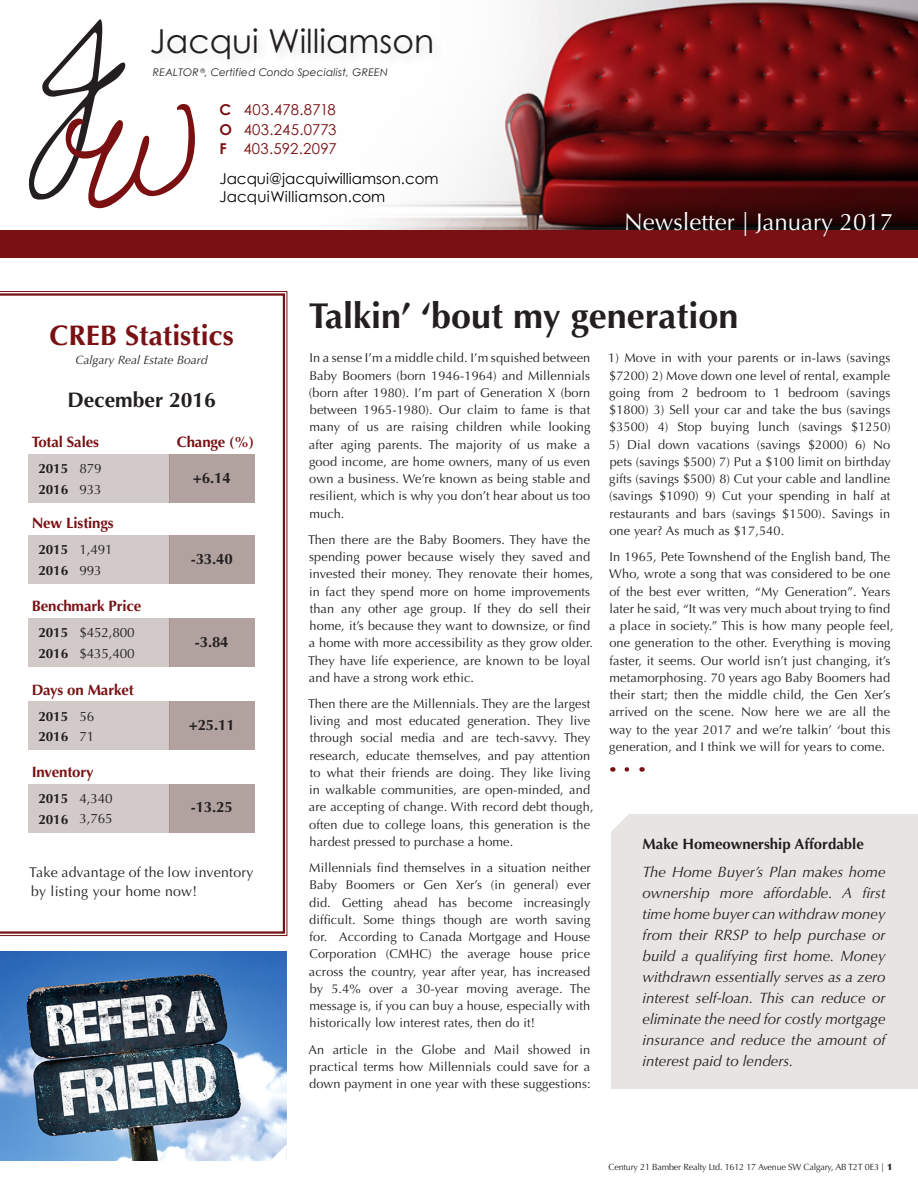
<style>
.page{position:relative;width:918px;height:1188px;background:#fff}
.page>*{position:absolute;margin:0;border:0;box-sizing:border-box;transform-origin:0 0}
.t1{font:700 36px "Optima";color:#231f20}
.t2{font:33px "Century Gothic";color:#231f20}
.t3{font:700 28.35px "Optima";color:#791114}
.t4{font:24px "Optima";color:#fff}
.t5{font:700 21px "Optima";color:#231f20}
.t6{font:italic 15px/21px "Optima";color:#231f20;text-align:justify}
.t7{font:700 15px "Optima";letter-spacing:-.01em;color:#791114}
.t8{font:700 15px "Optima";color:#231f20}
.t9{font:15px/18px "Century Gothic";color:#000}
.t10{font:15px/19.5px "Century Gothic";color:#7a1012;text-align:justify}
.t11{font:14.1px/19px "Optima";letter-spacing:.02em;color:#231f20}
.t12{font:13.5px/20.4px "Optima";letter-spacing:-.01em;color:#231f20}
.t13{font:700 13.5px/20.4px "Optima";letter-spacing:-.01em;color:#231f20}
.t14{font:12.75px/17.2px "Optima";letter-spacing:.01em;color:#231f20;text-align:justify}
.t15{font:italic 12px "Optima";color:#231f20}
.t16{font:italic 10.5px "Century Gothic";letter-spacing:.02em;color:#231f20}
.t17{font:9px "Optima";letter-spacing:-.02em;color:#231f20}
.s1{font-weight:700}
.s2{font-weight:900}
</style>
<div class="page">
<div style="left:611px;top:814px;width:307px;height:275px;background:#e8e4e3"></div>
<svg style="left:611px;top:814px;width:17px;height:18px"></svg>
<img style="left:367px;top:0;width:551px;height:230px">
<svg style="left:29px;top:19px;width:166px;height:189px"></svg>
<div style="left:150px;top:26px;width:296px;height:46px;background:#fcfcfc"></div>
<div style="left:0;top:230px;width:918px;height:28px;background:#791114"></div>
<img style="left:0;top:951px;width:286px;height:210px">
<svg style="left:267px;top:1142px;width:20px;height:19px"></svg>
<svg style="left:0;top:293px;width:285px;height:641px"></svg>
<div style="left:170px;top:454px;width:85px;height:48px;background:#b1a29f"></div>
<div style="left:28px;top:454px;width:142px;height:48px;background:#d2cac8"></div>
<svg style="left:624px;top:767px;width:3px;height:5px"></svg>
<div style="left:170px;top:535px;width:85px;height:48px;background:#b1a29f"></div>
<div style="left:28px;top:535px;width:142px;height:48px;background:#d2cac8"></div>
<div style="left:170px;top:618px;width:85px;height:48px;background:#b1a29f"></div>
<div style="left:28px;top:618px;width:142px;height:48px;background:#d2cac8"></div>
<div style="left:170px;top:702px;width:85px;height:48px;background:#b1a29f"></div>
<div style="left:28px;top:702px;width:142px;height:48px;background:#d2cac8"></div>
<div style="left:170px;top:784px;width:85px;height:48px;background:#b1a29f"></div>
<div style="left:28px;top:784px;width:142px;height:48px;background:#d2cac8"></div>
<h2 class="t2" style="left:150px;top:20px;width:286px">Jacqui Williamson</h2>
<p class="t16" style="left:153px;top:66px;width:236px">REALTOR <sup>®</sup>, Certified Condo Specialist, GREEN</p>
<p class="t10" style="left:220px;top:100px;width:119px"><span class="s1">C</span> 403.478.8718<br><span class="s1">O</span> 403.245.0773<br><span class="s1">F</span> 403.592.2097</p>
<p class="t9" style="left:220px;top:169px;width:221px">Jacqui@jacquiwilliamson.com<br>JacquiWilliamson.com</p>
<h3 class="t4" style="left:624px;top:208px;width:271px">Newsletter | January 2017</h3>
<h3 class="t3" style="left:50px;top:319px;width:186px">CREB Statistics</h3>
<p class="t15" style="left:76px;top:353px;width:134px">Calgary Real Estate Board</p>
<h3 class="t5" style="left:67px;top:387px;width:150px">December 2016</h3>
<p class="t7" style="left:32px;top:433px;width:69px">Total Sales</p>
<p class="t13" style="left:39px;top:459px;width:31px">2015<br>2016</p>
<p class="t12" style="left:79px;top:459px;width:24px">879<br>933</p>
<p class="t7" style="left:177px;top:433px;width:79px">Change (%)</p>
<p class="t8" style="left:193px;top:469px;width:39px">+6.14</p>
<p class="t7" style="left:32px;top:514px;width:83px">New Listings</p>
<p class="t13" style="left:39px;top:540px;width:31px">2015<br>2016</p>
<p class="t12" style="left:79px;top:540px;width:35px">1,491<br>993</p>
<p class="t8" style="left:191px;top:550px;width:43px">-33.40</p>
<p class="t7" style="left:32px;top:597px;width:111px">Benchmark Price</p>
<p class="t13" style="left:39px;top:623px;width:31px">2015<br>2016</p>
<p class="t12" style="left:79px;top:623px;width:57px">$452,800 $435,400</p>
<p class="t8" style="left:195px;top:633px;width:35px">-3.84</p>
<p class="t7" style="left:32px;top:681px;width:104px">Days on Market</p>
<p class="t13" style="left:39px;top:707px;width:31px">2015<br>2016</p>
<p class="t12" style="left:79px;top:706px;width:16px">56<br>71</p>
<p class="t8" style="left:189px;top:717px;width:47px">+25.11</p>
<p class="t7" style="left:32px;top:763px;width:63px">Inventory</p>
<p class="t13" style="left:39px;top:789px;width:31px">2015<br>2016</p>
<p class="t12" style="left:79px;top:789px;width:35px">4,340<br>3,765</p>
<p class="t8" style="left:191px;top:799px;width:43px">-13.25</p>
<p class="t11" style="left:29px;top:863px;width:226px">Take advantage of the low inventory by listing your home now!</p>
<h1 class="t1" style="left:309px;top:295px;width:431px">Talkin’ ‘bout my generation</h1>
<p class="t14" style="left:309px;top:350px;width:283px">In a sense I’m a middle child. I’m squished between Baby Boomers (born 1946-1964) and Millennials (born after 1980). I’m part of Generation X (born between 1965-1980). Our claim to fame is that many of us are raising children while looking after aging parents. The majority of us make a good income, are home owners, many of us even own a business. We’re known as being stable and resilient, which is why you don’t hear about us too much.</p>
<p class="t14" style="left:308px;top:531px;width:287px;text-align:left">Then there are the Baby Boomers. They have the spending power because wisely they saved and invested their money. They renovate their homes, in fact they spend more on home improvements than any other age group. If they do sell their home, it’s because they want to downsize, or find a home with more accessibility as they grow older.<br>They have life experience, are known to be loyal and have a strong work ethic.</p>
<p class="t14" style="left:308px;top:695px;width:287px;text-align:left">Then there are the Millennials. They are the largest living and most educated generation. They live through social media and are tech-savvy. They research, educate themselves, and pay attention to what their friends are doing. They like living in walkable communities, are open-minded, and are accepting of change. With record debt though, often due to college loans, this generation is the hardest pressed to purchase a home.</p>
<p class="t14" style="left:309px;top:859px;width:283px">Millennials find themselves in a situation neither Baby Boomers or Gen Xer’s (in general) ever did. Getting ahead has become increasingly difficult. Some things though are worth saving for. According to Canada Mortgage and House Corporation (CMHC) the average house price across the country, year after year, has increased by 5.4% over a 30-year moving average. The message is, if you can buy a house, especially with historically low interest rates, then do it!</p>
<p class="t14" style="left:308px;top:1041px;width:284px">An article in the Globe and Mail showed in practical terms how Millennials could save for a down payment in one year with these suggestions:</p>
<p class="t14" style="left:608px;top:350px;width:284px">1) Move in with your parents or in-laws (savings $7200) 2) Move down one level of rental, example going from 2 bedroom to 1 bedroom (savings $1800) 3) Sell your car and take the bus (savings $3500) 4) Stop buying lunch (savings $1250)</p>
<p class="t14" style="left:609px;top:436px;width:283px">5) Dial down vacations (savings $2000) 6) No pets (savings $500) 7) Put a $100 limit on birthday gifts (savings $500) 8) Cut your cable and landline (savings $1090) 9) Cut your spending in half at restaurants and bars (savings $1500). Savings in one year? As much as $17,540.</p>
<p class="t14" style="left:609px;top:548px;width:286px;text-align:left">In 1965, Pete Townshend of the English band, The Who, wrote a song that was considered to be one of the best ever written, “My Generation”. Years later he said, “It was very much about trying to find a place in society.” This is how many people feel, one generation to the other. Everything is moving faster, it seems. Our world isn’t just changing, it’s metamorphosing. 70 years ago Baby Boomers had their start; then the middle child, the Gen Xer’s arrived on the scene. Now here we are all the way to the year 2017 and we’re talkin’ ‘bout this generation, and I think we will for years to come.</p>
<p class="t8" style="left:643px;top:835px;width:223px">Make Homeownership Affordable</p>
<p class="t6" style="left:643px;top:861px;width:245px">The Home Buyer’s Plan makes home ownership more affordable. A first time home buyer can withdraw money from their RRSP to help purchase or build a qualifying first home. Money withdrawn essentially serves as a zero interest self-loan. This can reduce or eliminate the need for costly mortgage insurance and reduce the amount of interest paid to lenders.</p>
<p class="t17" style="left:609px;top:1162px;width:285px">Century 21 Bamber Realty Ltd. 1612 17 Avenue SW Calgary, AB T2T 0E3 | <span class="s2">1</span></p>
</div>
